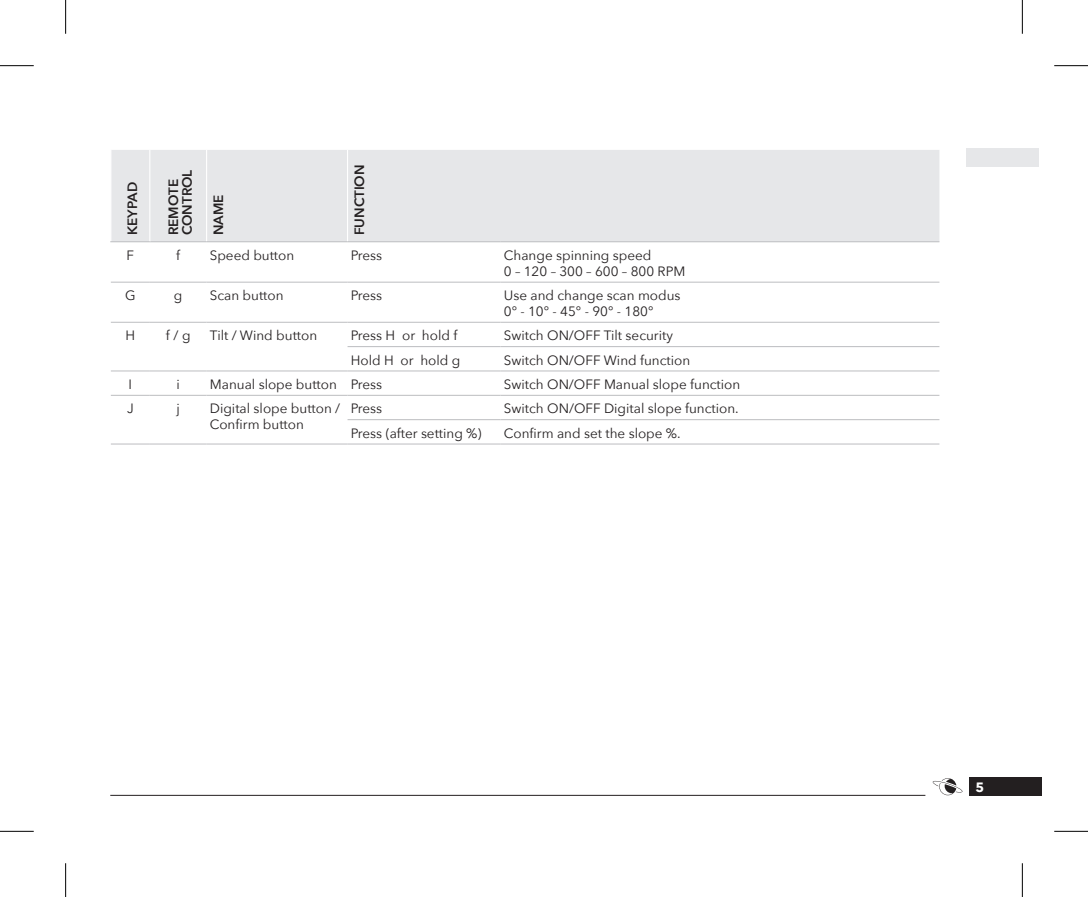
<style>
.page{position:relative;width:1088px;height:897px;background:#fff}
.page>*{position:absolute;margin:0;border:0;box-sizing:border-box;transform-origin:0 0}
.t1{font:13.5px/15.8px "Avenir Next";color:#231f20}
.t2{font:600 13.5px/13.5px "Avenir Next";color:#231f20}
.t3{font:700 13.5px "Avenir Next";color:#fff}
</style>
<div class="page">
<div style="left:969px;top:776px;width:72px;height:19px;background:#231f20"></div>
<svg style="left:932px;top:778px;width:31px;height:17px"></svg>
<hr style="left:110px;top:795px;width:815px;height:1px;background:#231f20">
<div style="left:967px;top:149px;width:72px;height:18px;background:#e6e7e9"></div>
<div style="left:111px;top:150px;width:828px;height:91px;background:#e6e7e9"></div>
<hr style="left:206px;top:150px;width:1px;height:91px;background:#fff">
<hr style="left:347px;top:150px;width:1px;height:91px;background:#fff">
<hr style="left:150px;top:241px;width:57px;height:1px;background:#bcbdc0">
<hr style="left:207px;top:241px;width:141px;height:1px;background:#bcbdc0">
<hr style="left:348px;top:241px;width:153px;height:1px;background:#bcbdc0">
<hr style="left:501px;top:241px;width:438px;height:1px;background:#bcbdc0">
<hr style="left:111px;top:282px;width:39px;height:1px;background:#bcbdc0">
<hr style="left:150px;top:282px;width:57px;height:1px;background:#bcbdc0">
<hr style="left:207px;top:282px;width:141px;height:1px;background:#bcbdc0">
<hr style="left:348px;top:282px;width:153px;height:1px;background:#bcbdc0">
<hr style="left:501px;top:282px;width:438px;height:1px;background:#bcbdc0">
<hr style="left:111px;top:322px;width:39px;height:1px;background:#bcbdc0">
<hr style="left:150px;top:322px;width:57px;height:1px;background:#bcbdc0">
<hr style="left:207px;top:322px;width:141px;height:1px;background:#bcbdc0">
<hr style="left:348px;top:322px;width:153px;height:1px;background:#bcbdc0">
<hr style="left:501px;top:322px;width:438px;height:1px;background:#bcbdc0">
<hr style="left:348px;top:346px;width:153px;height:1px;background:#bcbdc0">
<hr style="left:501px;top:346px;width:438px;height:1px;background:#bcbdc0">
<hr style="left:348px;top:370px;width:153px;height:1px;background:#bcbdc0">
<hr style="left:501px;top:370px;width:438px;height:1px;background:#bcbdc0">
<hr style="left:348px;top:395px;width:153px;height:1px;background:#bcbdc0">
<hr style="left:501px;top:395px;width:438px;height:1px;background:#bcbdc0">
<hr style="left:348px;top:419px;width:153px;height:1px;background:#bcbdc0">
<hr style="left:501px;top:419px;width:438px;height:1px;background:#bcbdc0">
<hr style="left:111px;top:443px;width:39px;height:1px;background:#bcbdc0">
<hr style="left:150px;top:443px;width:57px;height:1px;background:#bcbdc0">
<hr style="left:207px;top:443px;width:141px;height:1px;background:#bcbdc0">
<hr style="left:348px;top:443px;width:153px;height:1px;background:#bcbdc0">
<hr style="left:501px;top:443px;width:438px;height:1px;background:#bcbdc0">
<hr style="left:149px;top:150px;width:1px;height:91px;background:#fff">
<hr style="left:110px;top:241px;width:40px;height:1px;background:#bcbdc0">
<hr style="left:111px;top:370px;width:39px;height:1px;background:#bcbdc0">
<hr style="left:150px;top:370px;width:57px;height:1px;background:#bcbdc0">
<hr style="left:207px;top:370px;width:141px;height:1px;background:#bcbdc0">
<hr style="left:111px;top:395px;width:39px;height:1px;background:#bcbdc0">
<hr style="left:150px;top:395px;width:57px;height:1px;background:#bcbdc0">
<hr style="left:207px;top:395px;width:141px;height:1px;background:#bcbdc0">
<hr style="left:0;top:65px;width:34px;height:1px;background:#000">
<hr style="left:1054px;top:65px;width:34px;height:1px;background:#000">
<hr style="left:0;top:831px;width:34px;height:1px;background:#000">
<hr style="left:1054px;top:831px;width:34px;height:1px;background:#000">
<hr style="left:65px;top:0;width:1px;height:34px;background:#000">
<hr style="left:65px;top:863px;width:1px;height:34px;background:#000">
<hr style="left:1022px;top:0;width:1px;height:34px;background:#000">
<hr style="left:1022px;top:863px;width:1px;height:34px;background:#000">
<p class="t2" style="left:125px;top:235px;width:55px;rotate:-90deg">KEYPAD</p>
<p class="t2" style="left:166px;top:235px;width:67px;rotate:-90deg">REMOTE<br>CONTROL</p>
<p class="t2" style="left:211px;top:235px;width:42px;rotate:-90deg">NAME</p>
<p class="t2" style="left:352px;top:235px;width:72px;rotate:-90deg">FUNCTION</p>
<p class="t1" style="left:127px;top:247px;width:9px">F</p>
<p class="t1" style="left:176px;top:247px;width:5px">f</p>
<p class="t1" style="left:210px;top:247px;width:86px">Speed button</p>
<p class="t1" style="left:351px;top:247px;width:33px">Press</p>
<p class="t1" style="left:504px;top:247px;width:183px">Change spinning speed<br>0 – 120 – 300 – 600 – 800 RPM</p>
<p class="t1" style="left:125px;top:287px;width:12px">G</p>
<p class="t1" style="left:174px;top:287px;width:10px">g</p>
<p class="t1" style="left:210px;top:287px;width:75px">Scan button</p>
<p class="t1" style="left:351px;top:287px;width:33px">Press</p>
<p class="t1" style="left:504px;top:287px;width:178px">Use and change scan modus<br>0° - 10° - 45° - 90° - 180°</p>
<p class="t1" style="left:126px;top:327px;width:11px">H</p>
<p class="t1" style="left:166px;top:327px;width:26px">f / g</p>
<p class="t1" style="left:210px;top:327px;width:109px">Tilt / Wind button</p>
<p class="t1" style="left:351px;top:327px;width:108px">Press H or hold f</p>
<p class="t1" style="left:504px;top:327px;width:171px">Switch ON/OFF Tilt security</p>
<p class="t1" style="left:351px;top:351px;width:111px">Hold H or hold g</p>
<p class="t1" style="left:504px;top:351px;width:188px">Switch ON/OFF Wind function</p>
<p class="t1" style="left:129px;top:376px;width:5px">I</p>
<p class="t1" style="left:177px;top:376px;width:5px">i</p>
<p class="t1" style="left:210px;top:376px;width:174px">Manual slope button Press</p>
<p class="t1" style="left:504px;top:376px;width:238px">Switch ON/OFF Manual slope function</p>
<p class="t1" style="left:127px;top:400px;width:8px">J</p>
<p class="t1" style="left:177px;top:400px;width:5px">j</p>
<p class="t1" style="left:210px;top:400px;width:132px">Digital slope button /<br>Confirm button</p>
<p class="t1" style="left:351px;top:400px;width:33px">Press</p>
<p class="t1" style="left:504px;top:400px;width:236px">Switch ON/OFF Digital slope function.</p>
<p class="t1" style="left:351px;top:424px;width:132px">Press (after setting %)</p>
<p class="t1" style="left:504px;top:424px;width:178px">Confirm and set the slope %.</p>
<p class="t3" style="left:975px;top:775px;width:10px">5</p>
</div>
